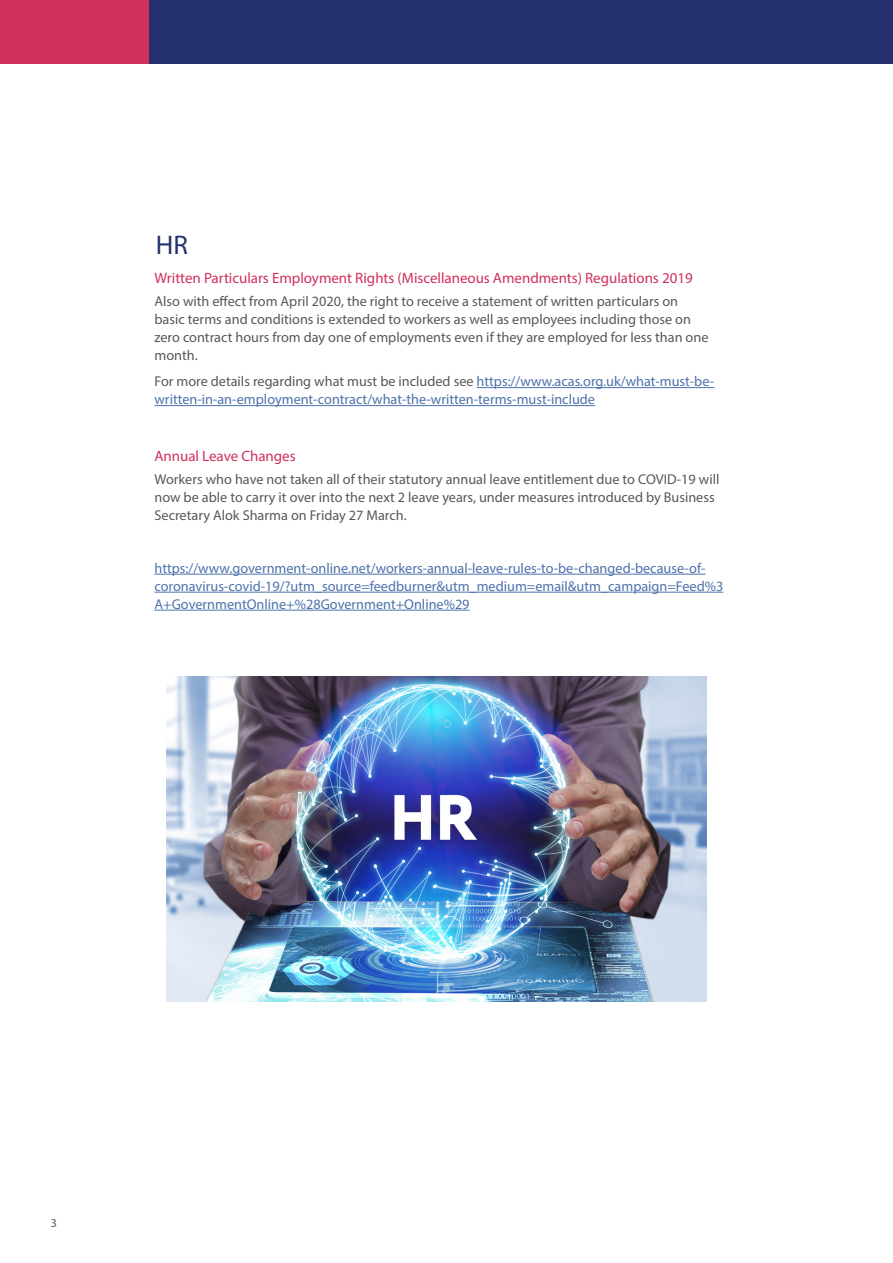
<style>
.page{position:relative;width:893px;height:1263px;background:#fff}
.page>*{position:absolute;margin:0;border:0;box-sizing:border-box;transform-origin:0 0}
._01_blue_heading{font:27px "Myriad Pro";color:#25316e}
._03_sub_heads{font:15px "Myriad Pro";color:#d0305b}
._04_body_text{font:14.25px/18px "Myriad Pro";color:#57585a}
._04_body_text-2{font:14.25px/18px "Myriad Pro";color:#4d72ac}
.t1{font:12px "Myriad Pro";color:#57585a}
.s1{color:#57585a}
</style>
<div class="page">
<div style="left:0;top:0;width:893px;height:64px;background:#25316e"></div>
<div style="left:0;top:0;width:148px;height:64px;background:#d0305b"></div>
<hr style="left:477px;top:387px;width:237px;height:1px;background:#4d72ac">
<hr style="left:154px;top:405px;width:441px;height:1px;background:#4d72ac">
<hr style="left:154px;top:574px;width:552px;height:1px;background:#4d72ac">
<hr style="left:154px;top:592px;width:569px;height:1px;background:#4d72ac">
<hr style="left:154px;top:610px;width:316px;height:1px;background:#4d72ac">
<img style="left:167px;top:677px;width:540px;height:324px">
<p class="_01_blue_heading" style="left:156px;top:228px;width:34px">HR</p>
<p class="_03_sub_heads" style="left:154px;top:269px;width:540px">Written Particulars Employment Rights (Miscellaneous Amendments) Regulations 2019</p>
<p class="_04_body_text" style="left:154px;top:292px;width:555px">Also with effect from April 2020, the right to receive a statement of written particulars on basic terms and conditions is extended to workers as well as employees including those on zero contract hours from day one of employments even if they are employed for less than one month.</p>
<p class="_04_body_text-2" style="left:154px;top:372px;width:561px"><span class="s1">For more details regarding what must be included see</span> https://www.acas.org.uk/what-must-be&shy;written-in-an-employment-contract/what-the-written-terms-must-include</p>
<p class="_03_sub_heads" style="left:154px;top:447px;width:143px">Annual Leave Changes</p>
<p class="_04_body_text" style="left:154px;top:470px;width:566px">Workers who have not taken all of their statutory annual leave entitlement due to COVID-19 will now be able to carry it over into the next 2 leave years, under measures introduced by Business<br>Secretary Alok Sharma on Friday 27 March.</p>
<p class="_04_body_text-2" style="left:154px;top:559px;width:570px">https://www.government-online.net/workers-annual-leave-rules-to-be-changed-because-of&shy;coronavirus-covid-19/?utm_source=feedburner&amp;utm_medium=email&amp;utm_campaign=Feed%3<br>A+GovernmentOnline+%28Government+Online%29</p>
<p class="t1" style="left:51px;top:1216px;width:8px">3</p>
</div>
